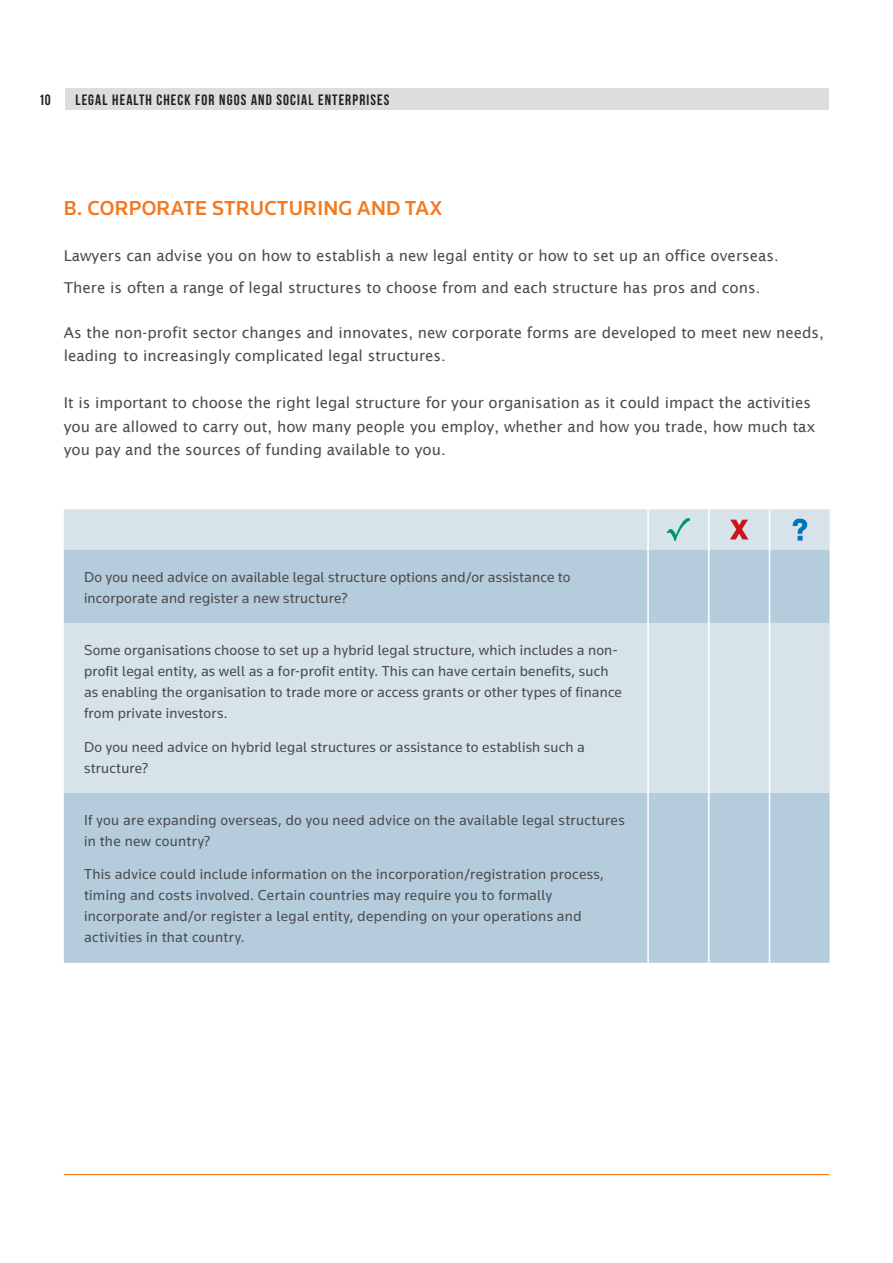
<style>
.page{position:relative;width:893px;height:1263px;background:#fff}
.page>*{position:absolute;margin:0;border:0;box-sizing:border-box;transform-origin:0 0}
.t1{font:500 21px "Knowledge";letter-spacing:.01em;color:#f47921}
.t2{font:15px/21px "Knowledge";letter-spacing:.015em;color:#4b4c4d}
.t3{font:15px/23.5px "Lucida Sans";color:#4b4c4d}
.t4{font:700 15px "Bebas Neue";letter-spacing:.075em;color:#231f20}
</style>
<div class="page">
<hr style="left:64px;top:1174px;width:765px;height:1px;background:#f47921">
<div style="left:65px;top:88px;width:764px;height:22px;background:#dcdddf"></div>
<div style="left:64px;top:550px;width:766px;height:413px;background:#b5ccdc"></div>
<div style="left:64px;top:623px;width:766px;height:170px;background:#d7e3eb"></div>
<hr style="left:647px;top:550px;width:2px;height:73px;background:#fff">
<hr style="left:708px;top:550px;width:2px;height:73px;background:#fff">
<hr style="left:769px;top:550px;width:1px;height:73px;background:#fff">
<hr style="left:647px;top:623px;width:2px;height:170px;background:#fff">
<hr style="left:708px;top:623px;width:2px;height:170px;background:#fff">
<hr style="left:769px;top:623px;width:1px;height:170px;background:#fff">
<hr style="left:647px;top:793px;width:2px;height:170px;background:#fff">
<hr style="left:708px;top:793px;width:2px;height:170px;background:#fff">
<hr style="left:769px;top:793px;width:1px;height:170px;background:#fff">
<div style="left:64px;top:509px;width:766px;height:41px;background:#d7e3eb"></div>
<p class="t4" style="left:39px;top:91px;width:14px">10</p>
<p class="t4" style="left:75px;top:91px;width:315px">LEGAL HEALTH CHECK FOR NGOS AND SOCIAL ENTERPRISES</p>
<h1 class="t1" style="left:64px;top:195px;width:380px">B. CORPORATE STRUCTURING AND TAX</h1>
<p class="t3" style="left:64px;top:244px;width:717px">Lawyers can advise you on how to establish a new legal entity or how to set up an office overseas.</p>
<p class="t3" style="left:64px;top:276px;width:698px">There is often a range of legal structures to choose from and each structure has pros and cons.</p>
<p class="t3" style="left:64px;top:320px;width:762px">As the non-profit sector changes and innovates, new corporate forms are developed to meet new needs, leading to increasingly complicated legal structures.</p>
<p class="t3" style="left:64px;top:391px;width:753px">It is important to choose the right legal structure for your organisation as it could impact the activities you are allowed to carry out, how many people you employ, whether and how you trade, how much tax you pay and the sources of funding available to you.</p>
<p class="t2" style="left:84px;top:566px;width:488px">Do you need advice on available legal structure options and/or assistance to incorporate and register a new structure?</p>
<p class="t2" style="left:84px;top:639px;width:539px">Some organisations choose to set up a hybrid legal structure, which includes a non&shy;profit legal entity, as well as a for-profit entity. This can have certain benefits, such as enabling the organisation to trade more or access grants or other types of finance from private investors.</p>
<p class="t2" style="left:84px;top:736px;width:502px">Do you need advice on hybrid legal structures or assistance to establish such a structure?</p>
<p class="t2" style="left:84px;top:809px;width:542px">If you are expanding overseas, do you need advice on the available legal structures in the new country?</p>
<p class="t2" style="left:84px;top:864px;width:521px">This advice could include information on the incorporation/registration process, timing and costs involved. Certain countries may require you to formally incorporate and/or register a legal entity, depending on your operations and activities in that country.</p>
</div>
